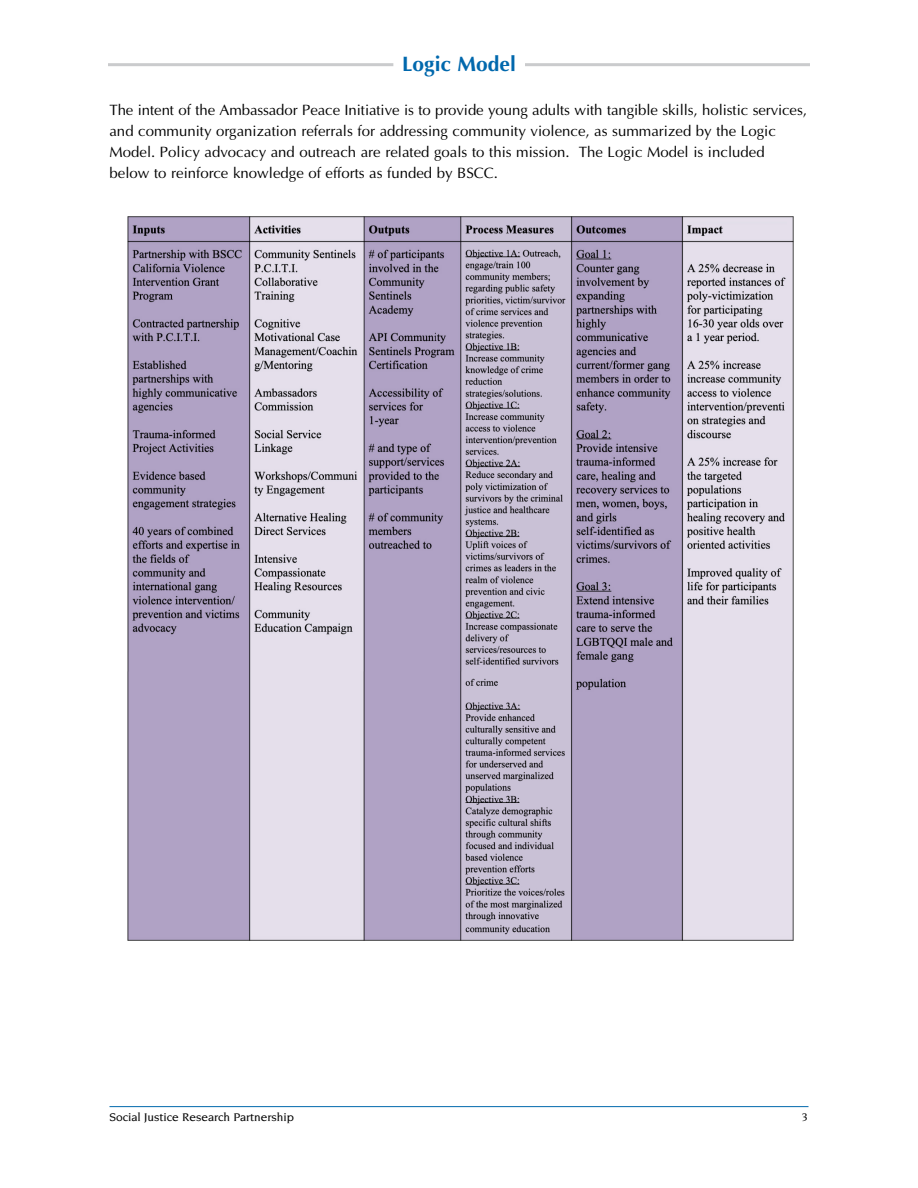
<style>
.page{position:relative;width:918px;height:1188px;background:#fff}
.page>*{position:absolute;margin:0;border:0;box-sizing:border-box;transform-origin:0 0}
.t1{font:700 21px "Optima";color:#0068ad}
.t2{font:15px/21px "Optima";color:#000}
.t3{font:500 12px "Novarese";color:#000}
</style>
<div class="page">
<hr style="left:110px;top:1106px;width:698px;height:1px;background:#0068ad">
<hr style="left:108px;top:63px;width:285px;height:3px;background:#cacbcd">
<hr style="left:525px;top:63px;width:285px;height:3px;background:#cacbcd">
<img style="left:127px;top:216px;width:667px;height:724px">
<h1 class="t1" style="left:402px;top:55px;width:115px">Logic Model</h1>
<p class="t2" style="left:110px;top:101px;width:699px">The intent of the Ambassador Peace Initiative is to provide young adults with tangible skills, holistic services, and community organization referrals for addressing community violence, as summarized by the Logic Model. Policy advocacy and outreach are related goals to this mission. The Logic Model is included below to reinforce knowledge of efforts as funded by BSCC.</p>
<p class="t3" style="left:110px;top:1113px;width:186px">Social Justice Research Partnership</p>
<p class="t3" style="left:802px;top:1113px;width:7px">3</p>
</div>
